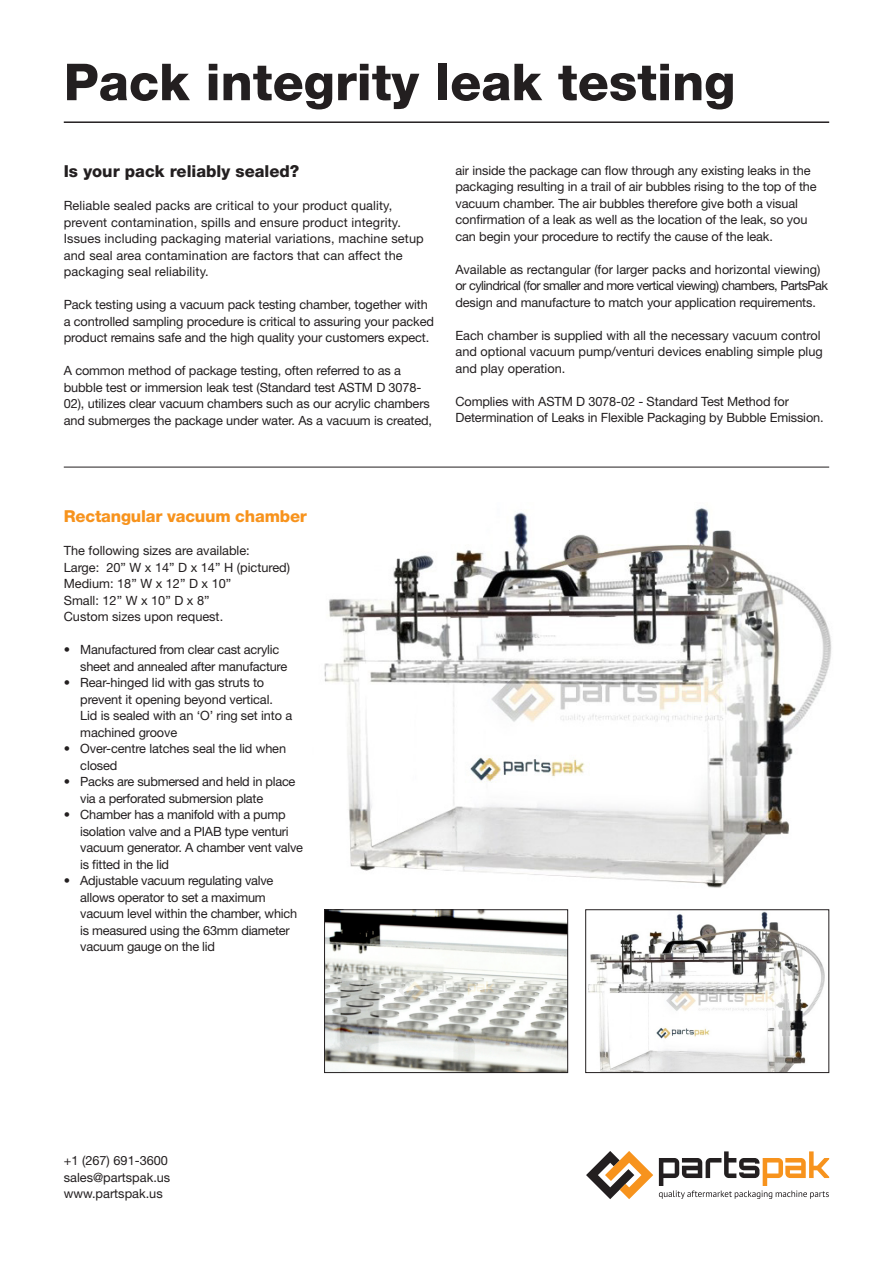
<style>
.page{position:relative;width:893px;height:1263px;background:#fff}
.page>*{position:absolute;margin:0;border:0;box-sizing:border-box;transform-origin:0 0}
.t1{font:800 51px "Helvetica Neue LT Std";color:#231f20}
.t2{font:800 16.5px "Helvetica Neue LT Std";color:#231f20}
.t3{font:800 16.5px "Helvetica Neue LT Std";letter-spacing:-.01em;color:#f7931d}
.t4{font:12.75px/16.5px "Helvetica Neue LT Std";letter-spacing:-.01em;color:#231f20}
.t5{font:12.75px/16.5px "Helvetica Neue LT Std";letter-spacing:.01em;color:#231f20}
.t6{font:12.75px "Helvetica Neue";color:#231f20}
</style>
<div class="page">
<svg style="left:659px;top:1151px;width:170px;height:48px"></svg>
<svg style="left:586px;top:1151px;width:67px;height:48px"></svg>
<hr style="left:64px;top:121px;width:765px;height:2px;background:#231f20">
<hr style="left:64px;top:467px;width:765px;height:1px;background:#231f20">
<img style="left:324px;top:508px;width:508px;height:380px">
<img style="left:588px;top:911px;width:237px;height:160px">
<div style="left:585px;top:909px;width:244px;height:164px;border:1px solid #231f20"></div>
<img style="left:326px;top:911px;width:240px;height:160px">
<div style="left:324px;top:909px;width:244px;height:164px;border:1px solid #231f20"></div>
<p class="t1" style="left:64px;top:52px;width:673px">Pack integrity leak testing</p>
<p class="t2" style="left:64px;top:162px;width:237px">Is your pack reliably sealed?</p>
<p class="t5" style="left:64px;top:197px;width:362px">Reliable sealed packs are critical to your product quality, prevent contamination, spills and ensure product integrity.<br>Issues including packaging material variations, machine setup and seal area contamination are factors that can affect the packaging seal reliability.</p>
<p class="t4" style="left:64px;top:296px;width:372px">Pack testing using a vacuum pack testing chamber, together with a controlled sampling procedure is critical to assuring your packed product remains safe and the high quality your customers expect.</p>
<p class="t4" style="left:64px;top:362px;width:370px">A common method of package testing, often referred to as a bubble test or immersion leak test (Standard test ASTM D 3078- 02), utilizes clear vacuum chambers such as our acrylic chambers and submerges the package under water. As a vacuum is created,</p>
<p class="t4" style="left:455px;top:162px;width:363px">air inside the package can flow through any existing leaks in the packaging resulting in a trail of air bubbles rising to the top of the vacuum chamber. The air bubbles therefore give both a visual confirmation of a leak as well as the location of the leak, so you can begin your procedure to rectify the cause of the leak.</p>
<p class="t4" style="left:455px;top:261px;width:374px">Available as rectangular (for larger packs and horizontal viewing) or cylindrical (for smaller and more vertical viewing) chambers, PartsPak design and manufacture to match your application requirements.</p>
<p class="t4" style="left:455px;top:327px;width:369px">Each chamber is supplied with all the necessary vacuum control and optional vacuum pump/venturi devices enabling simple plug and play operation.</p>
<p class="t4" style="left:455px;top:393px;width:370px">Complies with ASTM D 3078-02 - Standard Test Method for<br>Determination of Leaks in Flexible Packaging by Bubble Emission.</p>
<p class="t3" style="left:64px;top:507px;width:245px">Rectangular vacuum chamber</p>
<p class="t6" style="left:64px;top:543px;width:188px">The following sizes are available:</p>
<p class="t6" style="left:64px;top:560px;width:228px">Large: 20” W x 14” D x 14” H (pictured)</p>
<p class="t6" style="left:64px;top:576px;width:169px">Medium: 18” W x 12” D x 10”</p>
<p class="t6" style="left:64px;top:593px;width:147px">Small: 12” W x 10” D x 8”</p>
<p class="t6" style="left:64px;top:609px;width:161px">Custom sizes upon request.</p>
<p class="t4" style="left:80px;top:641px;width:208px;text-indent:-16px">• Manufactured from clear cast acrylic sheet and annealed after manufacture</p>
<p class="t4" style="left:80px;top:674px;width:213px;text-indent:-16px">• Rear-hinged lid with gas struts to prevent it opening beyond vertical.<br>Lid is sealed with an ‘O’ ring set into a machined groove</p>
<p class="t4" style="left:80px;top:740px;width:207px;text-indent:-16px">• Over-centre latches seal the lid when closed</p>
<p class="t4" style="left:80px;top:773px;width:217px;text-indent:-16px">• Packs are submersed and held in place via a perforated submersion plate</p>
<p class="t4" style="left:80px;top:806px;width:224px;text-indent:-16px">• Chamber has a manifold with a pump isolation valve and a PIAB type venturi vacuum generator. A chamber vent valve is fitted in the lid</p>
<p class="t4" style="left:80px;top:872px;width:218px;text-indent:-16px">• Adjustable vacuum regulating valve allows operator to set a maximum vacuum level within the chamber, which is measured using the 63mm diameter vacuum gauge on the lid</p>
<p class="t4" style="left:64px;top:1152px;width:106px">+1 (267) 691-3600</p>
<p class="t4" style="left:64px;top:1169px;width:108px">sales@partspak.us</p>
<p class="t4" style="left:64px;top:1185px;width:100px">www.partspak.us</p>
</div>
